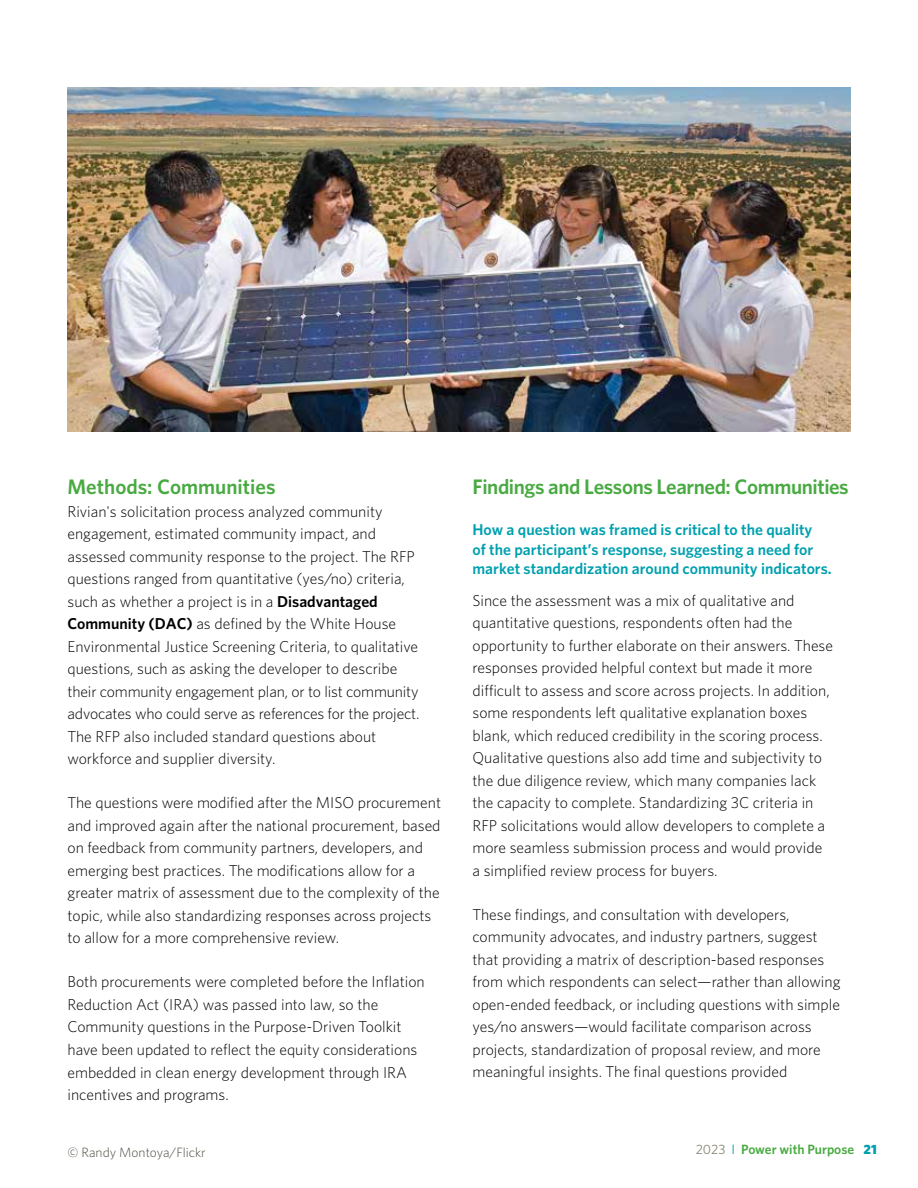
<style>
.page{position:relative;width:918px;height:1188px;background:#fff}
.page>*{position:absolute;margin:0;border:0;box-sizing:border-box;transform-origin:0 0}
.t1{font:600 21px "Whitney";letter-spacing:-.02em;color:#49aa42}
.t2{font:600 21px "Whitney";color:#49aa42}
.t3{font:300 15.75px/22.5px "Whitney";color:#000}
.t4{font:600 15.75px/19.5px "Whitney";color:#00a0af}
.t5{font:600 13.5px "Whitney";color:#49aa42}
.t6{font:300 13.5px "Whitney";color:#4d4c42}
.s1{font-weight:600}
.s2{font-weight:400;color:#898675}
.s3{font-weight:400;color:#00a0af}
.s4{font-weight:900;color:#00a0af}
</style>
<div class="page">
<img style="left:68px;top:88px;width:782px;height:344px">
<h1 class="t2" style="left:68px;top:473px;width:210px">Methods: Communities</h1>
<p class="t3" style="left:68px;top:499px;width:354px">Rivian's solicitation process analyzed community engagement, estimated community impact, and assessed community response to the project. The RFP questions ranged from quantitative (yes/no) criteria, such as whether a project is in a <span class="s1">Disadvantaged Community (DAC)</span> as defined by the White House Environmental Justice Screening Criteria, to qualitative questions, such as asking the developer to describe their community engagement plan, or to list community advocates who could serve as references for the project.<br>The RFP also included standard questions about workforce and supplier diversity.</p>
<p class="t3" style="left:68px;top:791px;width:375px">The questions were modified after the MISO procurement and improved again after the national procurement, based on feedback from community partners, developers, and emerging best practices. The modifications allow for a greater matrix of assessment due to the complexity of the topic, while also standardizing responses across projects to allow for a more comprehensive review.</p>
<p class="t3" style="left:68px;top:970px;width:359px">Both procurements were completed before the Inflation Reduction Act (IRA) was passed into law, so the Community questions in the Purpose-Driven Toolkit have been updated to reflect the equity considerations embedded in clean energy development through IRA incentives and programs.</p>
<p class="t6" style="left:68px;top:1144px;width:140px">© Randy Montoya/Flickr</p>
<h1 class="t1" style="left:472px;top:473px;width:378px">Findings and Lessons Learned: Communities</h1>
<p class="t4" style="left:472px;top:520px;width:361px">How a question was framed is critical to the quality<br>of the participant’s response, suggesting a need for market standardization around community indicators.</p>
<p class="t3" style="left:472px;top:589px;width:362px">Since the assessment was a mix of qualitative and quantitative questions, respondents often had the opportunity to further elaborate on their answers. These responses provided helpful context but made it more difficult to assess and score across projects. In addition, some respondents left qualitative explanation boxes blank, which reduced credibility in the scoring process.<br>Qualitative questions also add time and subjectivity to the due diligence review, which many companies lack the capacity to complete. Standardizing 3C criteria in RFP solicitations would allow developers to complete a more seamless submission process and would provide a simplified review process for buyers.</p>
<p class="t3" style="left:472px;top:903px;width:370px">These findings, and consultation with developers, community advocates, and industry partners, suggest that providing a matrix of description-based responses from which respondents can select—rather than allowing open-ended feedback, or including questions with simple yes/no answers—would facilitate comparison across projects, standardization of proposal review, and more meaningful insights. The final questions provided</p>
<p class="t5" style="left:696px;top:1141px;width:183px"><span class="s2">2023</span> <span class="s3">I</span> Power with Purpose <span class="s4">21</span></p>
</div>
